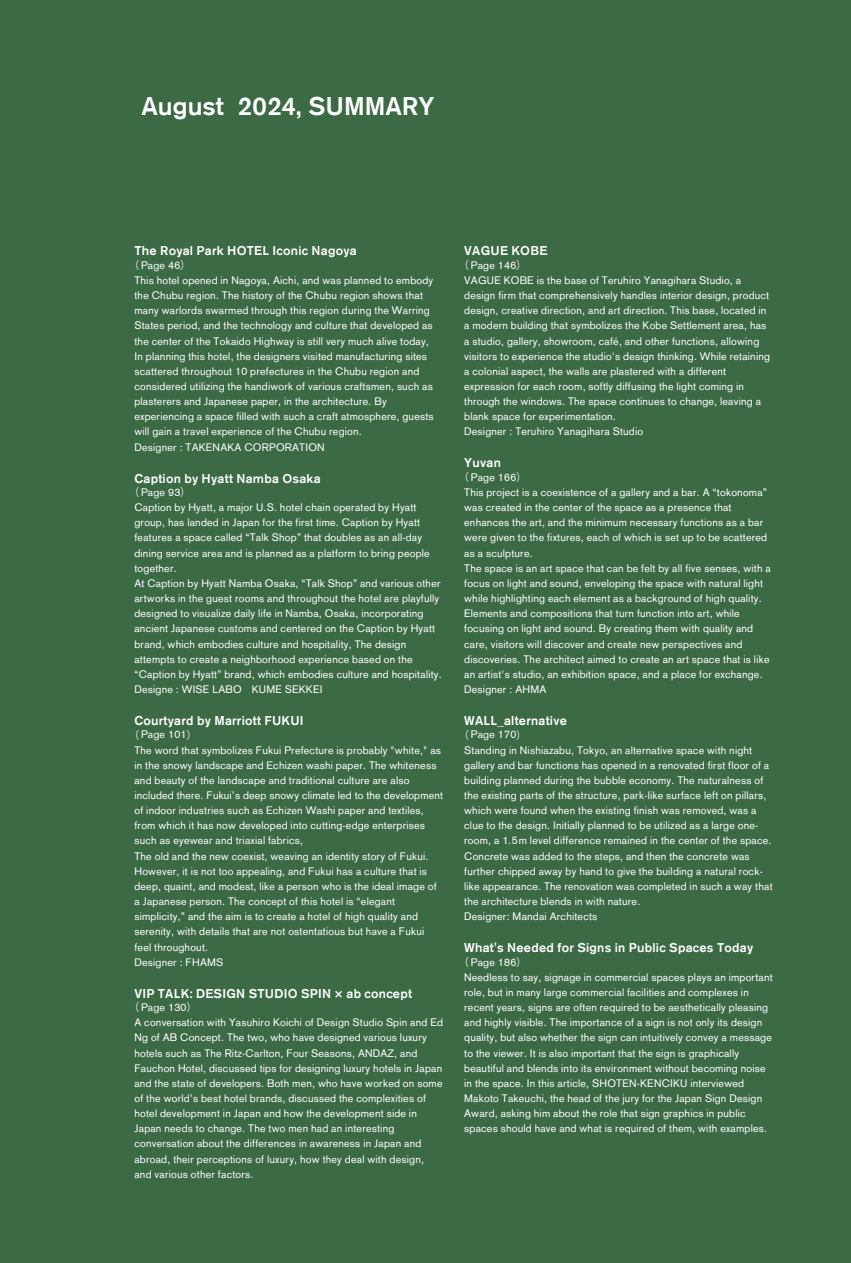
<style>
.page{position:relative;width:851px;height:1263px;background:#fff}
.page>*{position:absolute;margin:0;border:0;box-sizing:border-box;transform-origin:0 0}
.t1{font:500 25.5px "Akzidenz Grotesk BE";color:#fff}
.t2{font:500 12.75px "Akzidenz Grotesk BE";letter-spacing:.02em;color:#fff}
.t3{font:10.65px/15.1px "Akzidenz Grotesk";letter-spacing:.02em;color:#fff}
.s1{font-family:"Gothic BBB Pr 5";font-weight:500}
</style>
<div class="page">
<div style="left:0;top:0;width:850px;height:1263px;background:#3c6a45"></div>
<h1 class="t1" style="left:141px;top:90px;width:294px">August 2024, SUMMARY</h1>
<p class="t2" style="left:134px;top:243px;width:224px">The Royal Park HOTEL Iconic Nagoya</p>
<p class="t3" style="left:134px;top:257px;width:301px;text-indent:-6px"><span class="s1">（</span>Page 46<span class="s1">）<br></span>This hotel opened in Nagoya, Aichi, and was planned to embody the Chubu region. The history of the Chubu region shows that many warlords swarmed through this region during the Warring States period, and the technology and culture that developed as the center of the Tokaido Highway is still very much alive today, In planning this hotel, the designers visited manufacturing sites scattered throughout 10 prefectures in the Chubu region and considered utilizing the handiwork of various craftsmen, such as plasterers and Japanese paper, in the architecture. By experiencing a space filled with such a craft atmosphere, guests will gain a travel experience of the Chubu region.<br>Designer : TAKENAKA CORPORATION</p>
<p class="t2" style="left:134px;top:470px;width:188px">Caption by Hyatt Namba Osaka</p>
<p class="t3" style="left:134px;top:485px;width:309px;text-indent:-6px"><span class="s1">（</span>Page 93<span class="s1">）<br></span>Caption by Hyatt, a major U.S. hotel chain operated by Hyatt group, has landed in Japan for the first time. Caption by Hyatt features a space called “Talk Shop” that doubles as an all-day dining service area and is planned as a platform to bring people together.<br>At Caption by Hyatt Namba Osaka, “Talk Shop” and various other artworks in the guest rooms and throughout the hotel are playfully designed to visualize daily life in Namba, Osaka, incorporating ancient Japanese customs and centered on the Caption by Hyatt brand, which embodies culture and hospitality, The design attempts to create a neighborhood experience based on the “Caption by Hyatt” brand, which embodies culture and hospitality.<br>Designe : WISE LABO KUME SEKKEI</p>
<p class="t2" style="left:134px;top:713px;width:171px">Courtyard by Marriott FUKUI</p>
<p class="t3" style="left:134px;top:727px;width:310px;text-indent:-6px"><span class="s1">（</span>Page 101<span class="s1">）<br></span>The word that symbolizes Fukui Prefecture is probably "white," as in the snowy landscape and Echizen washi paper. The whiteness and beauty of the landscape and traditional culture are also included there. Fukui’s deep snowy climate led to the development of indoor industries such as Echizen Washi paper and textiles, from which it has now developed into cutting-edge enterprises such as eyewear and triaxial fabrics,<br>The old and the new coexist, weaving an identity story of Fukui.<br>However, it is not too appealing, and Fukui has a culture that is deep, quaint, and modest, like a person who is the ideal image of a Japanese person. The concept of this hotel is “elegant simplicity,” and the aim is to create a hotel of high quality and serenity, with details that are not ostentatious but have a Fukui feel throughout.<br>Designer : FHAMS</p>
<p class="t2" style="left:134px;top:985px;width:279px">VIP TALK: DESIGN STUDIO SPIN × ab concept</p>
<p class="t3" style="left:134px;top:1000px;width:310px;text-indent:-6px"><span class="s1">（</span>Page 130<span class="s1">）<br></span>A conversation with Yasuhiro Koichi of Design Studio Spin and Ed Ng of AB Concept. The two, who have designed various luxury hotels such as The Ritz-Carlton, Four Seasons, ANDAZ, and Fauchon Hotel, discussed tips for designing luxury hotels in Japan and the state of developers. Both men, who have worked on some of the world’s best hotel brands, discussed the complexities of hotel development in Japan and how the development side in Japan needs to change. The two men had an interesting conversation about the differences in awareness in Japan and abroad, their perceptions of luxury, how they deal with design, and various other factors.</p>
<p class="t2" style="left:464px;top:243px;width:85px">VAGUE KOBE</p>
<p class="t3" style="left:464px;top:257px;width:307px;text-indent:-6px"><span class="s1">（</span>Page 146<span class="s1">）<br></span>VAGUE KOBE is the base of Teruhiro Yanagihara Studio, a design firm that comprehensively handles interior design, product design, creative direction, and art direction. This base, located in a modern building that symbolizes the Kobe Settlement area, has a studio, gallery, showroom, café, and other functions, allowing visitors to experience the studio's design thinking. While retaining a colonial aspect, the walls are plastered with a different expression for each room, softly diffusing the light coming in through the windows. The space continues to change, leaving a blank space for experimentation.<br>Designer : Teruhiro Yanagihara Studio</p>
<p class="t2" style="left:464px;top:455px;width:38px">Yuvan</p>
<p class="t3" style="left:464px;top:469px;width:308px;text-indent:-6px"><span class="s1">（</span>Page 166<span class="s1">）<br></span>This project is a coexistence of a gallery and a bar. A “tokonoma” was created in the center of the space as a presence that enhances the art, and the minimum necessary functions as a bar were given to the fixtures, each of which is set up to be scattered as a sculpture.<br>The space is an art space that can be felt by all five senses, with a focus on light and sound, enveloping the space with natural light while highlighting each element as a background of high quality.<br>Elements and compositions that turn function into art, while focusing on light and sound. By creating them with quality and care, visitors will discover and create new perspectives and discoveries. The architect aimed to create an art space that is like an artist's studio, an exhibition space, and a place for exchange.<br>Designer : AHMA</p>
<p class="t2" style="left:464px;top:713px;width:104px">WALL_alternative</p>
<p class="t3" style="left:464px;top:727px;width:310px;text-indent:-6px"><span class="s1">（</span>Page 170<span class="s1">）<br></span>Standing in Nishiazabu, Tokyo, an alternative space with night gallery and bar functions has opened in a renovated first floor of a building planned during the bubble economy. The naturalness of the existing parts of the structure, park-like surface left on pillars, which were found when the existing finish was removed, was a clue to the design. Initially planned to be utilized as a large one&shy;room, a 1.5m level difference remained in the center of the space.<br>Concrete was added to the steps, and then the concrete was further chipped away by hand to give the building a natural rock&shy;like appearance. The renovation was completed in such a way that the architecture blends in with nature.<br>Designer: Mandai Architects</p>
<p class="t2" style="left:464px;top:940px;width:290px">What's Needed for Signs in Public Spaces Today</p>
<p class="t3" style="left:464px;top:954px;width:310px;text-indent:-6px"><span class="s1">（</span>Page 186<span class="s1">）<br></span>Needless to say, signage in commercial spaces plays an important role, but in many large commercial facilities and complexes in recent years, signs are often required to be aesthetically pleasing and highly visible. The importance of a sign is not only its design quality, but also whether the sign can intuitively convey a message to the viewer. It is also important that the sign is graphically beautiful and blends into its environment without becoming noise in the space. In this article, SHOTEN-KENCIKU interviewed Makoto Takeuchi, the head of the jury for the Japan Sign Design Award, asking him about the role that sign graphics in public spaces should have and what is required of them, with examples.</p>
</div>
